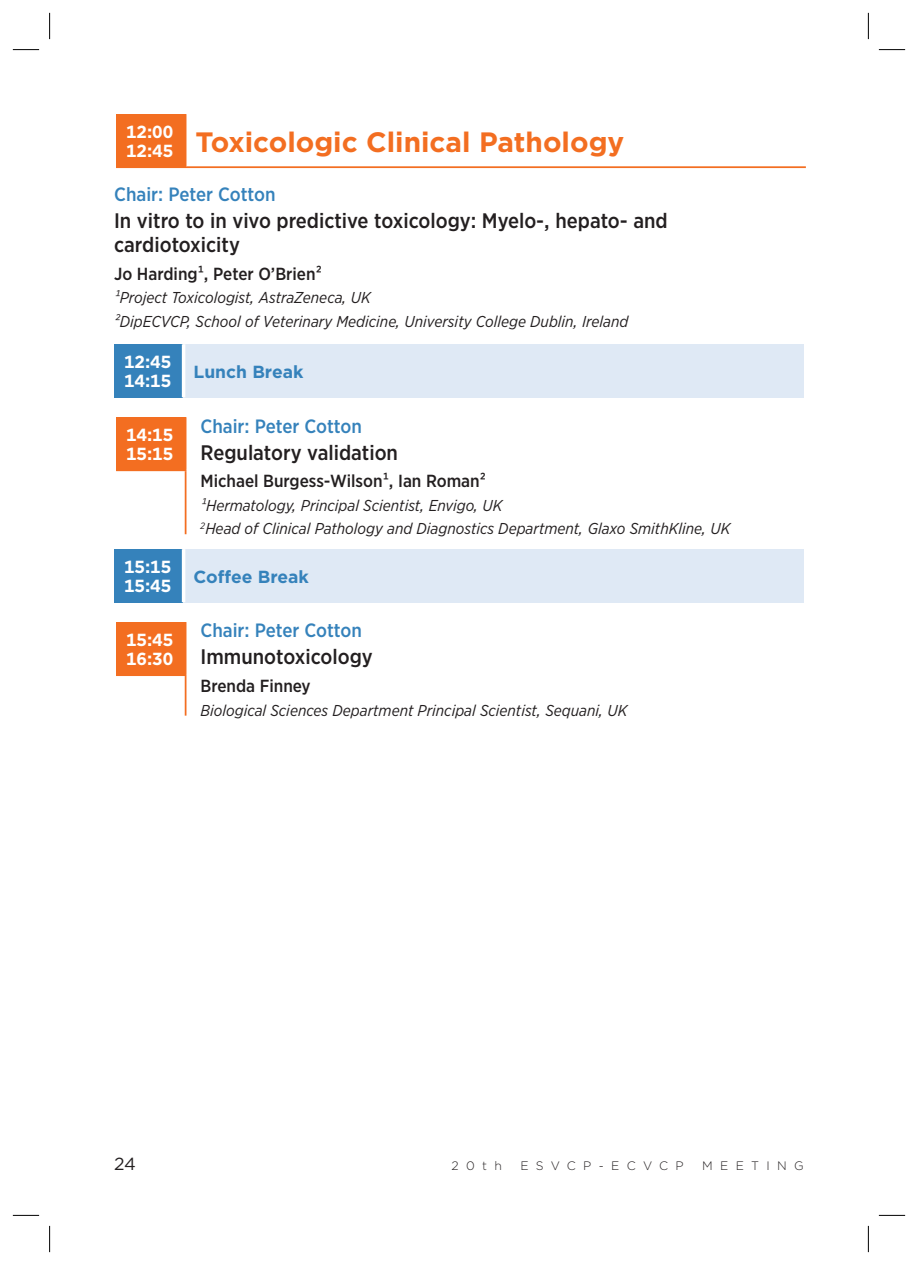
<style>
.page{position:relative;width:918px;height:1265px;background:#fff}
.page>*{position:absolute;margin:0;border:0;box-sizing:border-box;transform-origin:0 0}
.t1{font:700 28px "Gotham";color:#f36e21}
.t2{font:500 21px/24.5px "Gotham Narrow";color:#231f20}
.t3{font:500 19.25px "Gotham Narrow";color:#3582bb}
.t4{font:500 17.5px "Gotham Narrow";color:#231f20}
.t5{font:700 17.5px/19.2px "Gotham";color:#fff}
.t6{font:700 17.5px "Gotham";color:#3582bb}
.t7{font:17.5px "Gotham";color:#231f20}
.t8{font:italic 15.75px/23.4px "Gotham Narrow";color:#231f20}
.t9{font:300 12.25px "Gotham";letter-spacing:.6em;color:#231f20}
</style>
<div class="page">
<div style="left:116px;top:114px;width:70px;height:53px;background:#f36e21"></div>
<hr style="left:116px;top:166px;width:70px;height:2px;background:#f36e21">
<hr style="left:186px;top:166px;width:620px;height:2px;background:#f36e21">
<div style="left:114px;top:344px;width:70px;height:53px;background:#3582bb"></div>
<div style="left:184px;top:344px;width:620px;height:53px;background:#dfe9f5"></div>
<hr style="left:182px;top:344px;width:3px;height:53px;background:#fff">
<div style="left:116px;top:417px;width:70px;height:53px;background:#f36e21"></div>
<hr style="left:116px;top:469px;width:70px;height:2px;background:#f36e21">
<hr style="left:185px;top:471px;width:1px;height:63px;background:#f36e21">
<div style="left:114px;top:549px;width:70px;height:53px;background:#3582bb"></div>
<div style="left:184px;top:549px;width:620px;height:53px;background:#dfe9f5"></div>
<hr style="left:182px;top:549px;width:3px;height:53px;background:#fff">
<div style="left:116px;top:622px;width:70px;height:53px;background:#f36e21"></div>
<hr style="left:116px;top:674px;width:70px;height:2px;background:#f36e21">
<hr style="left:185px;top:676px;width:1px;height:40px;background:#f36e21">
<svg style="left:13px;top:49px;width:26px;height:1px"></svg>
<svg style="left:879px;top:49px;width:26px;height:1px"></svg>
<svg style="left:13px;top:1215px;width:26px;height:1px"></svg>
<svg style="left:879px;top:1215px;width:26px;height:1px"></svg>
<svg style="left:49px;top:13px;width:1px;height:26px"></svg>
<svg style="left:49px;top:1226px;width:1px;height:26px"></svg>
<svg style="left:868px;top:13px;width:1px;height:26px"></svg>
<svg style="left:868px;top:1226px;width:1px;height:26px"></svg>
<p class="t5" style="left:126px;top:122px;width:49px">12:00</p>
<h1 class="t1" style="left:126px;top:123px;width:500px"><sub>12:45</sub> Toxicologic Clinical Pathology</h1>
<p class="t3" style="left:114px;top:182px;width:163px">Chair: Peter Cotton</p>
<h2 class="t2" style="left:114px;top:208px;width:555px">In vitro to in vivo predictive toxicology: Myelo-, hepato- and cardiotoxicity</h2>
<p class="t4" style="left:114px;top:263px;width:209px">Jo Harding1, Peter O’Brien2</p>
<p class="t8" style="left:114px;top:286px;width:516px">1Project Toxicologist, AstraZeneca, UK<br>2DipECVCP, School of Veterinary Medicine, University College Dublin, Ireland</p>
<p class="t5" style="left:124px;top:352px;width:49px">12:45<br>14:15</p>
<p class="t6" style="left:193px;top:360px;width:111px">Lunch Break</p>
<p class="t5" style="left:126px;top:425px;width:49px">14:15<br>15:15</p>
<p class="t3" style="left:200px;top:414px;width:163px">Chair: Peter Cotton</p>
<h2 class="t2" style="left:200px;top:440px;width:199px">Regulatory validation</h2>
<p class="t4" style="left:200px;top:470px;width:287px">Michael Burgess-Wilson1, Ian Roman2</p>
<p class="t8" style="left:200px;top:493px;width:531px">1Hermatology, Principal Scientist, Envigo, UK<br><sup>2</sup> Head of Clinical Pathology and Diagnostics Department, Glaxo SmithKline, UK</p>
<p class="t5" style="left:124px;top:557px;width:49px">15:15<br>15:45</p>
<p class="t6" style="left:193px;top:565px;width:117px">Coffee Break</p>
<p class="t5" style="left:126px;top:630px;width:49px">15:45<br>16:30</p>
<p class="t3" style="left:200px;top:618px;width:163px">Chair: Peter Cotton</p>
<h2 class="t2" style="left:200px;top:645px;width:174px">Immunotoxicology</h2>
<p class="t4" style="left:200px;top:675px;width:112px">Brenda Finney</p>
<p class="t8" style="left:200px;top:698px;width:428px">Biological Sciences Department Principal Scientist, Sequani, UK</p>
<p class="t7" style="left:114px;top:1152px;width:23px">24</p>
<p class="t9" style="left:451px;top:1158px;width:52px">20th</p>
<p class="t9" style="left:520px;top:1158px;width:165px">ESVCP-ECVCP</p>
<p class="t9" style="left:702px;top:1158px;width:103px">MEETING</p>
</div>
